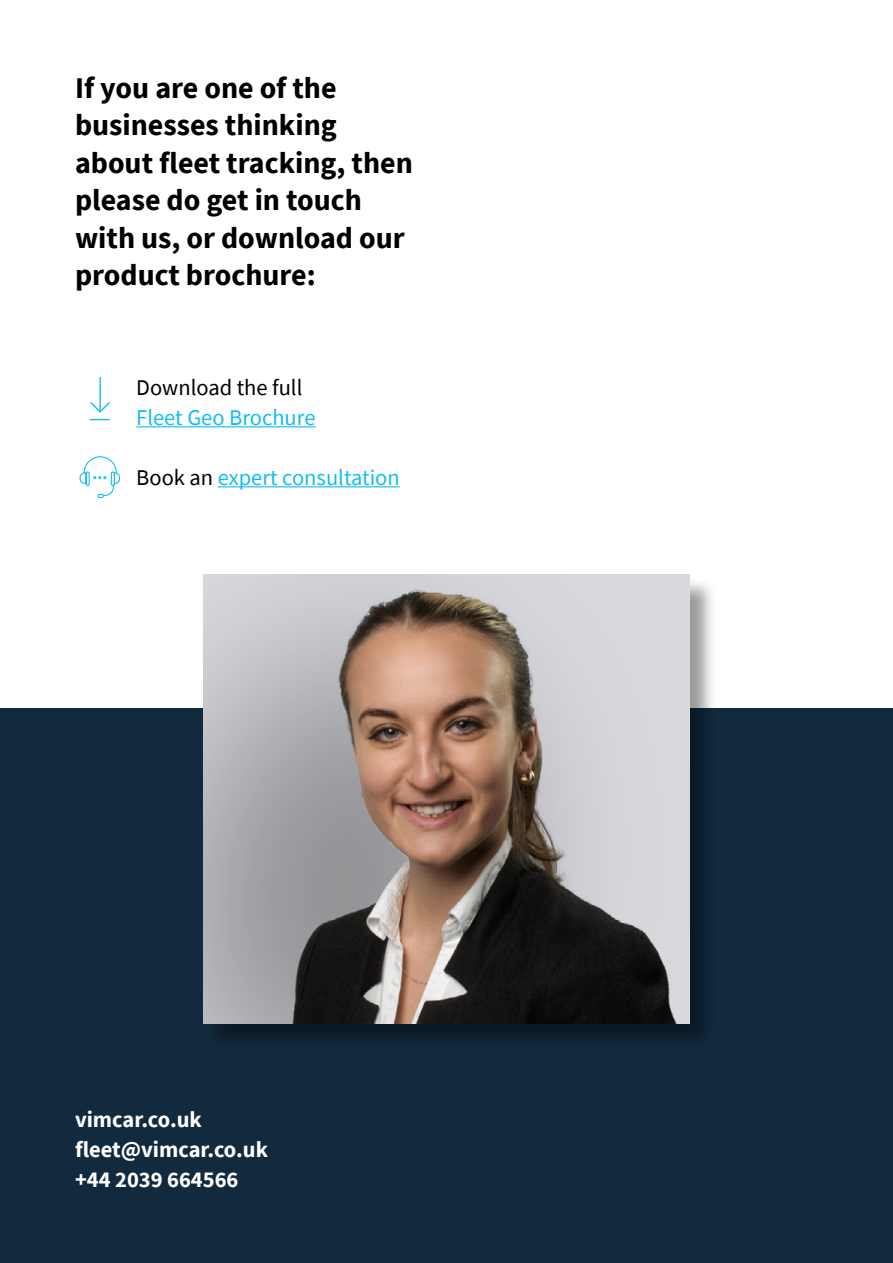
<style>
.page{position:relative;width:893px;height:1263px;background:#fff}
.page>*{position:absolute;margin:0;border:0;box-sizing:border-box;transform-origin:0 0}
.t1{font:700 30px/37.5px "Source Sans Pro";color:#000}
.t2{font:700 22.5px/30px "Source Sans Pro";color:#fff}
.t3{font:22.5px "Source Sans Pro";color:#14bcf1}
.t4{font:22.5px "Source Sans Pro";color:#000}
.s1{color:#000}
</style>
<div class="page">
<div style="left:0;top:708px;width:893px;height:555px;background:#122a3e"></div>
<div style="left:205px;top:576px;width:513px;height:475px;background:#000;opacity:.4"></div>
<img style="left:203px;top:575px;width:486px;height:448px">
<hr style="left:136px;top:426px;width:180px;height:1px;background:#14bcf1">
<hr style="left:218px;top:486px;width:182px;height:1px;background:#14bcf1">
<svg style="left:79px;top:456px;width:41px;height:42px"></svg>
<hr style="left:99px;top:377px;width:2px;height:34px;background:#14bdf2">
<svg style="left:89px;top:401px;width:21px;height:20px"></svg>
<p class="t1" style="left:75px;top:68px;width:339px">If you are one of the businesses thinking about fleet tracking, then please do get in touch with us, or download our product brochure:</p>
<p class="t4" style="left:136px;top:373px;width:168px">Download the full</p>
<p class="t3" style="left:136px;top:403px;width:181px">Fleet Geo Brochure</p>
<p class="t3" style="left:136px;top:463px;width:265px"><span class="s1">Book an</span> expert consultation</p>
<p class="t2" style="left:75px;top:1104px;width:195px">vimcar.co.uk fleet@vimcar.co.uk +44 2039 664566</p>
</div>
